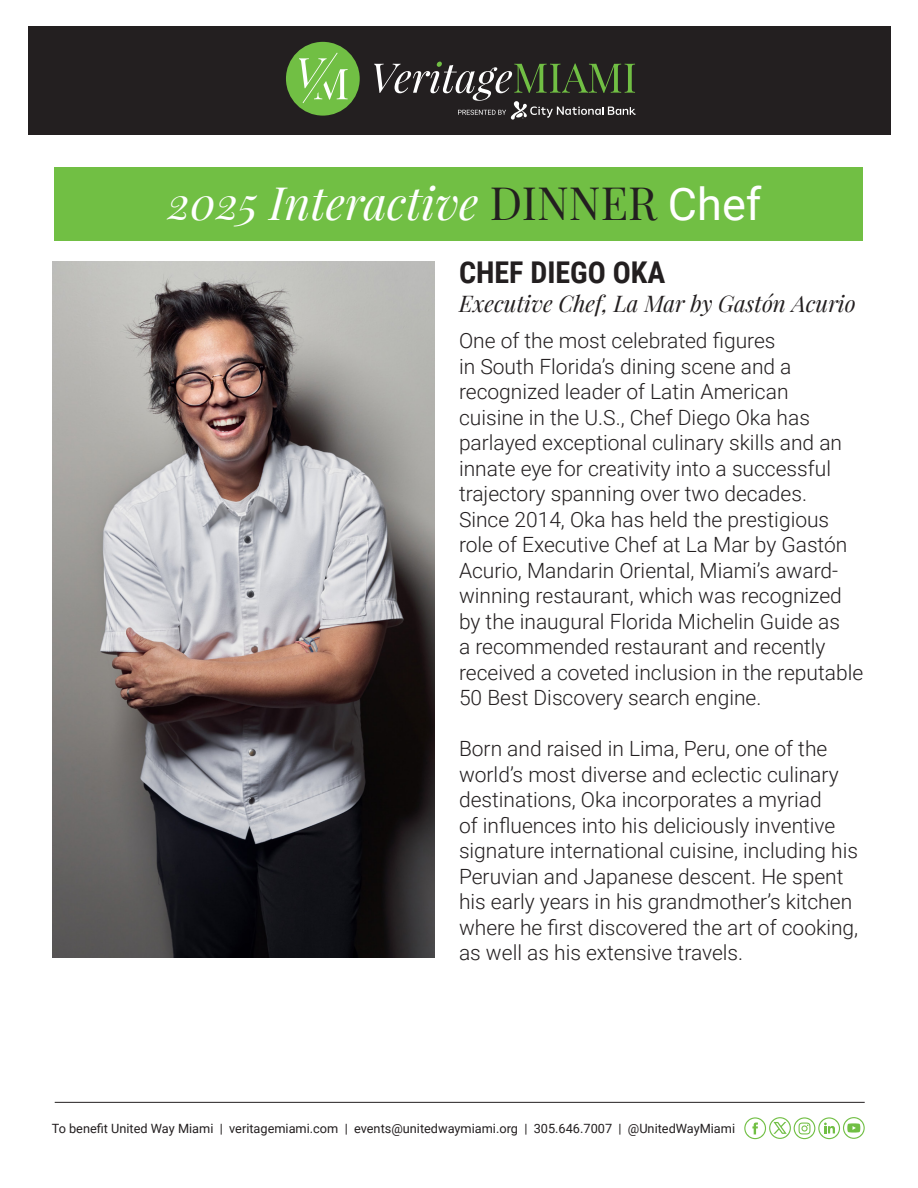
<style>
.page{position:relative;width:918px;height:1188px;background:#fff}
.page>*{position:absolute;margin:0;border:0;box-sizing:border-box;transform-origin:0 0}
.t1{font:italic 45px "Playfair Display";color:#fff}
.t2{font:700 30px "Roboto Condensed";color:#231f20}
.t3{font:italic 22.5px "Playfair Display";color:#231f20}
.t4{font:300 21px/25.5px "Roboto";color:#231f20}
.t5{font:12.75px "Roboto";color:#231f20}
.s1{font-style:normal;color:#231f20}
.s2{font-family:"Roboto";font-style:normal}
</style>
<div class="page">
<div style="left:28px;top:26px;width:862px;height:109px;background:#231f20"></div>
<hr style="left:55px;top:1102px;width:810px;height:1px;background:#231f20">
<div style="left:286px;top:42px;width:74px;height:74px;background:#71bf44;border-radius:50%"></div>
<svg style="left:299px;top:53px;width:49px;height:50px"></svg>
<svg style="left:374px;top:62px;width:262px;height:58px"></svg>
<svg style="left:744px;top:1117px;width:121px;height:22px"></svg>
<div style="left:55px;top:167px;width:808px;height:74px;background:#71bf44"></div>
<img style="left:53px;top:262px;width:381px;height:696px">
<p class="t1" style="left:168px;top:168px;width:595px">2025 Interactive <span class="s1">DINNER</span> <span class="s2">Chef</span></p>
<p class="t2" style="left:459px;top:252px;width:208px">CHEF DIEGO OKA</p>
<p class="t3" style="left:459px;top:286px;width:398px">Executive Chef, La Mar by Gastón Acurio</p>
<p class="t4" style="left:459px;top:327px;width:406px">One of the most celebrated figures<br>in South Florida’s dining scene and a recognized leader of Latin American<br>cuisine in the U.S., Chef Diego Oka has parlayed exceptional culinary skills and an innate eye for creativity into a successful trajectory spanning over two decades.<br>Since 2014, Oka has held the prestigious role of Executive Chef at La Mar by Gastón Acurio, Mandarin Oriental, Miami’s award&shy;winning restaurant, which was recognized by the inaugural Florida Michelin Guide as<br>a recommended restaurant and recently received a coveted inclusion in the reputable 50 Best Discovery search engine.</p>
<p class="t4" style="left:459px;top:735px;width:401px">Born and raised in Lima, Peru, one of the world’s most diverse and eclectic culinary destinations, Oka incorporates a myriad<br>of influences into his deliciously inventive signature international cuisine, including his Peruvian and Japanese descent. He spent his early years in his grandmother’s kitchen where he first discovered the art of cooking, as well as his extensive travels.</p>
<p class="t5" style="left:52px;top:1120px;width:685px">To benefit United Way Miami | veritagemiami.com | events@unitedwaymiami.org | 305.646.7007 | @UnitedWayMiami</p>
</div>
